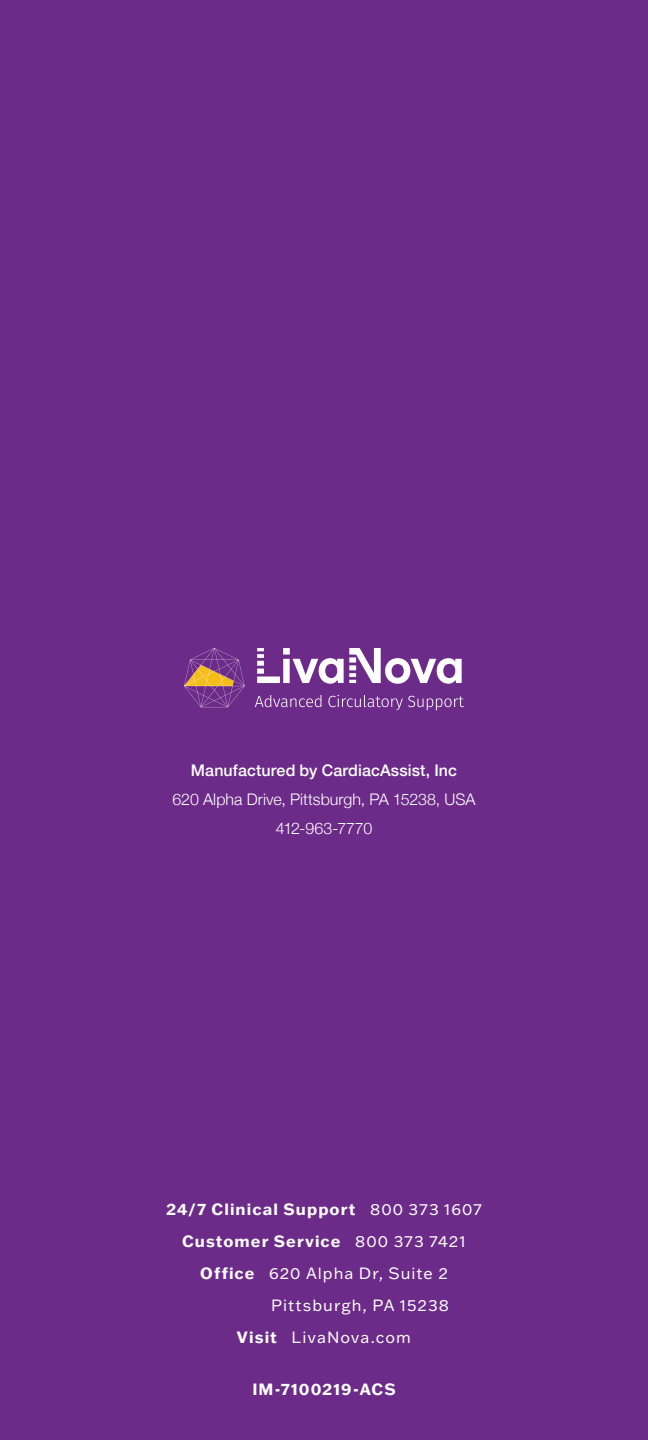
<style>
.page{position:relative;width:648px;height:1440px;background:#6c2b88}
.page>*{position:absolute;margin:0;border:0;box-sizing:border-box;transform-origin:0 0}
.t1{font:300 16px/29px "Helvetica Neue";color:#fff;text-align:center}
.t2{font:700 16px "Franklin Gothic ATF";letter-spacing:.07em;color:#fff}
.t3{font:16px "Franklin Gothic ATF";letter-spacing:.065em;color:#fff}
.s1{font-weight:500}
.s2{font-weight:400}
.s3{font-weight:700}
</style>
<div class="page">
<svg style="left:184px;top:648px;width:61px;height:59px"></svg>
<svg style="left:255px;top:695px;width:209px;height:15px"></svg>
<svg style="left:257px;top:648px;width:205px;height:36px"></svg>
<p class="t1" style="left:172px;top:755px;width:305px"><span class="s1">Manufactured by CardiacAssist, Inc<br></span>620 Alpha Drive, Pittsburgh, PA 15238, USA<br>412-963-7770</p>
<p class="t2" style="left:166px;top:1199px;width:317px">24/7 Clinical Support <span class="s2">800 373 1607</span></p>
<p class="t2" style="left:182px;top:1231px;width:285px">Customer Service <span class="s2">800 373 7421</span></p>
<p class="t3" style="left:200px;top:1263px;width:249px"><span class="s3">Office</span> 620 Alpha Dr, Suite 2</p>
<p class="t3" style="left:271px;top:1295px;width:179px">Pittsburgh, PA 15238</p>
<p class="t3" style="left:237px;top:1327px;width:176px"><span class="s3">Visit</span> LivaNova.com</p>
<p class="t2" style="left:252px;top:1379px;width:145px">IM-7100219-ACS</p>
</div>
